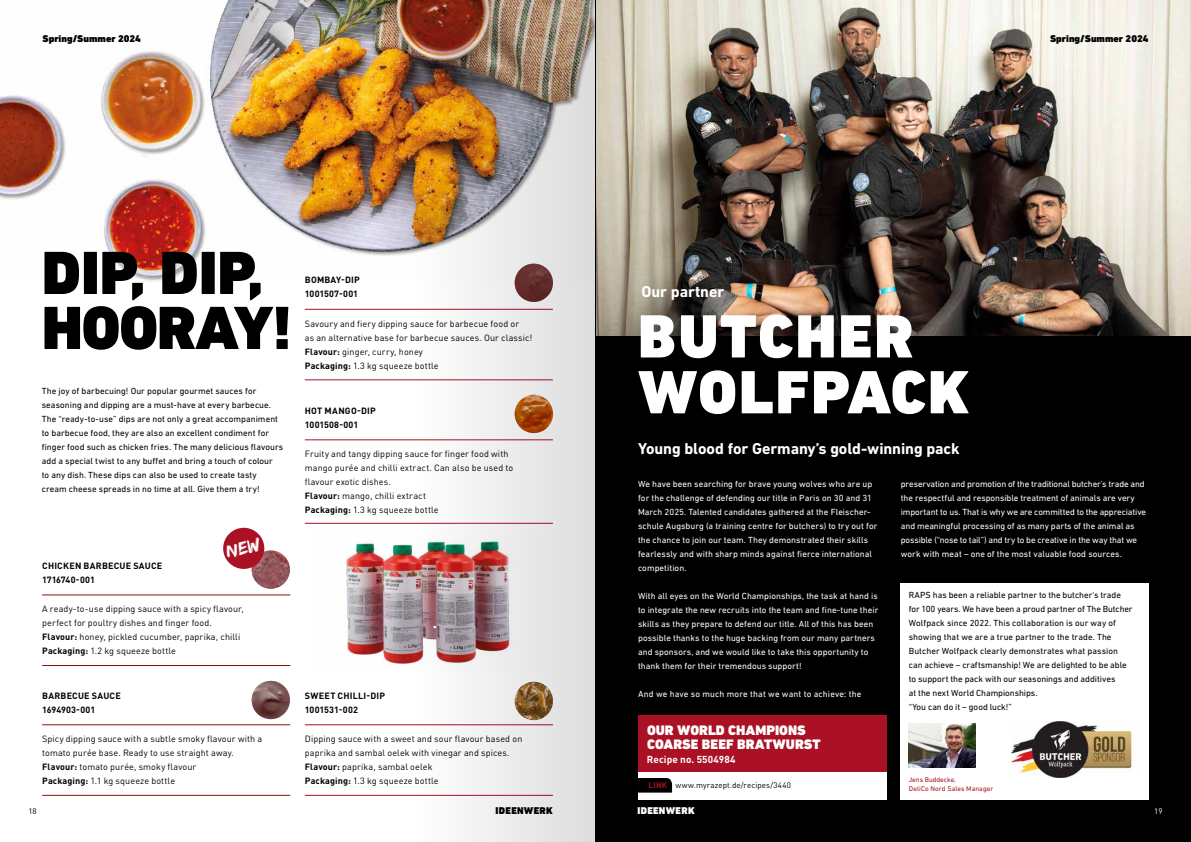
<style>
.page{position:relative;width:1191px;height:842px;background:#fff}
.page>*{position:absolute;margin:0;border:0;box-sizing:border-box;transform-origin:0 0}
.t1{font:900 62.1px/55.8px "DIN Next LT Pro";letter-spacing:.03em;color:#fff}
.t2{font:900 62px/55px "DIN Next LT Pro";letter-spacing:-.02em;color:#000}
.t3{font:700 16px "DIN Next LT Pro";letter-spacing:-.005em;color:#fff}
.t4{font:900 14px/14px "DIN Next LT Pro";color:#fff}
.t5{font:900 10px "DIN Next LT Pro";color:#000}
.t6{font:700 10px "DIN Pro";letter-spacing:.015em;color:#fff}
.t7{font:900 10px "DIN Next LT Pro";letter-spacing:.03em;color:#000}
.t8{font:900 10px "DIN Next LT Pro";letter-spacing:.03em;color:#fff}
.t9{font:9px/14px "DIN Next LT Pro";letter-spacing:.005em;color:#fff}
.t10{font:9px/14px "DIN Next LT Pro";letter-spacing:.005em;color:#000}
.t11{font:9px/14px "DIN Pro";letter-spacing:.01em;color:#000}
.t12{font:700 9px/14px "DIN Pro";letter-spacing:.02em;color:#000}
.t13{font:8px "DIN Pro";letter-spacing:.01em;color:#000}
.t14{font:8px "DIN Pro";color:#fff}
.t15{font:7px/9px "DIN Next LT Pro";letter-spacing:.015em;color:#aa1124}
.s1{font-weight:700}
.s2{font-weight:700;color:#aa1124}
</style>
<div class="page">
<div style="left:595px;top:335px;width:596px;height:507px;background:#000"></div>
<div style="left:900px;top:583px;width:248px;height:216px;background:#fff"></div>
<img style="left:596px;top:0;width:595px;height:335px">
<img style="left:909px;top:723px;width:66px;height:44px">
<div style="left:638px;top:772px;width:248px;height:27px;background:#fff"></div>
<div style="left:638px;top:716px;width:248px;height:56px;background:#aa1124"></div>
<svg style="left:638px;top:778px;width:34px;height:15px"></svg>
<img style="left:1012px;top:721px;width:120px;height:56px">
<img style="left:0;top:0;width:595px;height:842px">
<hr style="left:595px;top:0;width:1px;height:842px;background:#000">
<svg style="left:225px;top:537px;width:37px;height:21px"></svg>
<p class="t5" style="left:43px;top:33px;width:100px">Spring/Summer 2024</p>
<p class="t5" style="left:1050px;top:33px;width:100px">Spring/Summer 2024</p>
<h2 class="t2" style="left:42px;top:245px;width:252px">DIP, DIP,<br>HOORAY!</h2>
<p class="t10" style="left:42px;top:384px;width:243px">The joy of barbecuing! Our popular gourmet sauces for seasoning and dipping are a must-have at every barbecue.<br>The “ready-to-use” dips are not only a great accompaniment to barbecue food, they are also an excellent condiment for finger food such as chicken fries. The many delicious flavours add a special twist to any buffet and bring a touch of colour<br>to any dish. These dips can also be used to create tasty cream cheese spreads in no time at all. Give them a try!</p>
<p class="t12" style="left:305px;top:272px;width:56px">BOMBAY-DIP<br>1001507-001</p>
<p class="t11" style="left:305px;top:315px;width:229px">Savoury and fiery dipping sauce for barbecue food or<br>as an alternative base for barbecue sauces. Our classic!<br><span class="s1">Flavour:</span> ginger, curry, honey<br><span class="s1">Packaging:</span> 1.3 kg squeeze bottle</p>
<p class="t12" style="left:305px;top:402px;width:72px">HOT MANGO-DIP<br>1001508-001</p>
<p class="t11" style="left:305px;top:446px;width:210px">Fruity and tangy dipping sauce for finger food with mango purée and chilli extract. Can also be used to flavour exotic dishes.<br><span class="s1">Flavour:</span> mango, chilli extract<br><span class="s1">Packaging:</span> 1.3 kg squeeze bottle</p>
<p class="t12" style="left:42px;top:558px;width:122px">CHICKEN BARBECUE SAUCE<br>1716740-001</p>
<p class="t11" style="left:42px;top:601px;width:203px">A ready-to-use dipping sauce with a spicy flavour, perfect for poultry dishes and finger food.<br><span class="s1">Flavour:</span> honey, pickled cucumber, paprika, chilli <span class="s1">Packaging:</span> 1.2 kg squeeze bottle</p>
<p class="t12" style="left:42px;top:687px;width:80px">BARBECUE SAUCE<br>1694903-001</p>
<p class="t11" style="left:42px;top:731px;width:221px">Spicy dipping sauce with a subtle smoky flavour with a tomato purée base. Ready to use straight away.<br><span class="s1">Flavour:</span> tomato purée, smoky flavour<br><span class="s1">Packaging:</span> 1.1 kg squeeze bottle</p>
<p class="t12" style="left:305px;top:687px;width:82px">SWEET CHILLI-DIP<br>1001531-002</p>
<p class="t11" style="left:305px;top:731px;width:219px">Dipping sauce with a sweet and sour flavour based on paprika and sambal oelek with vinegar and spices.<br><span class="s1">Flavour:</span> paprika, sambal oelek<br><span class="s1">Packaging:</span> 1.3 kg squeeze bottle</p>
<h3 class="t3" style="left:641px;top:282px;width:84px">Our partner</h3>
<h1 class="t1" style="left:638px;top:308px;width:333px">BUTCHER<br>WOLFPACK</h1>
<h3 class="t3" style="left:638px;top:439px;width:323px">Young blood for Germany’s gold-winning pack</h3>
<p class="t9" style="left:638px;top:476px;width:241px">We have been searching for brave young wolves who are up for the challenge of defending our title in Paris on 30 and 31<br>March 2025. Talented candidates gathered at the Fleischer&shy;schule Augsburg (a training centre for butchers) to try out for the chance to join our team. They demonstrated their skills fearlessly and with sharp minds against fierce international competition.</p>
<p class="t9" style="left:638px;top:588px;width:242px">With all eyes on the World Championships, the task at hand is to integrate the new recruits into the team and fine-tune their skills as they prepare to defend our title. All of this has been possible thanks to the huge backing from our many partners and sponsors, and we would like to take this opportunity to thank them for their tremendous support!</p>
<p class="t9" style="left:638px;top:686px;width:225px">And we have so much more that we want to achieve: the</p>
<h3 class="t4" style="left:647px;top:723px;width:175px">OUR WORLD CHAMPIONS<br>COARSE BEEF BRATWURST</h3>
<p class="t6" style="left:647px;top:751px;width:90px">Recipe no. 5504984</p>
<p class="t13" style="left:648px;top:779px;width:144px"><span class="s2">LINK</span> www.myrazept.de/recipes/3440</p>
<p class="t9" style="left:900px;top:476px;width:247px">preservation and promotion of the traditional butcher’s trade and the respectful and responsible treatment of animals are very important to us. That is why we are committed to the appreciative and meaningful processing of as many parts of the animal as possible (“nose to tail”) and try to be creative in the way that we work with meat – one of the most valuable food sources.</p>
<p class="t10" style="left:909px;top:588px;width:225px">RAPS has been a reliable partner to the butcher's trade for 100 years. We have been a proud partner of The Butcher Wolfpack since 2022. This collaboration is our way of showing that we are a true partner to the trade. The Butcher Wolfpack clearly demonstrates what passion can achieve – craftsmanship! We are delighted to be able to support the pack with our seasonings and additives<br>at the next World Championships.<br>“You can do it – good luck!”</p>
<p class="t15" style="left:909px;top:775px;width:86px">Jens Buddecke,<br>DeliCo Nord Sales Manager</p>
<p class="t13" style="left:28px;top:804px;width:10px">18</p>
<p class="t7" style="left:495px;top:804px;width:59px">IDEENWERK</p>
<p class="t14" style="left:1154px;top:804px;width:10px">19</p>
<p class="t8" style="left:637px;top:804px;width:59px">IDEENWERK</p>
</div>
